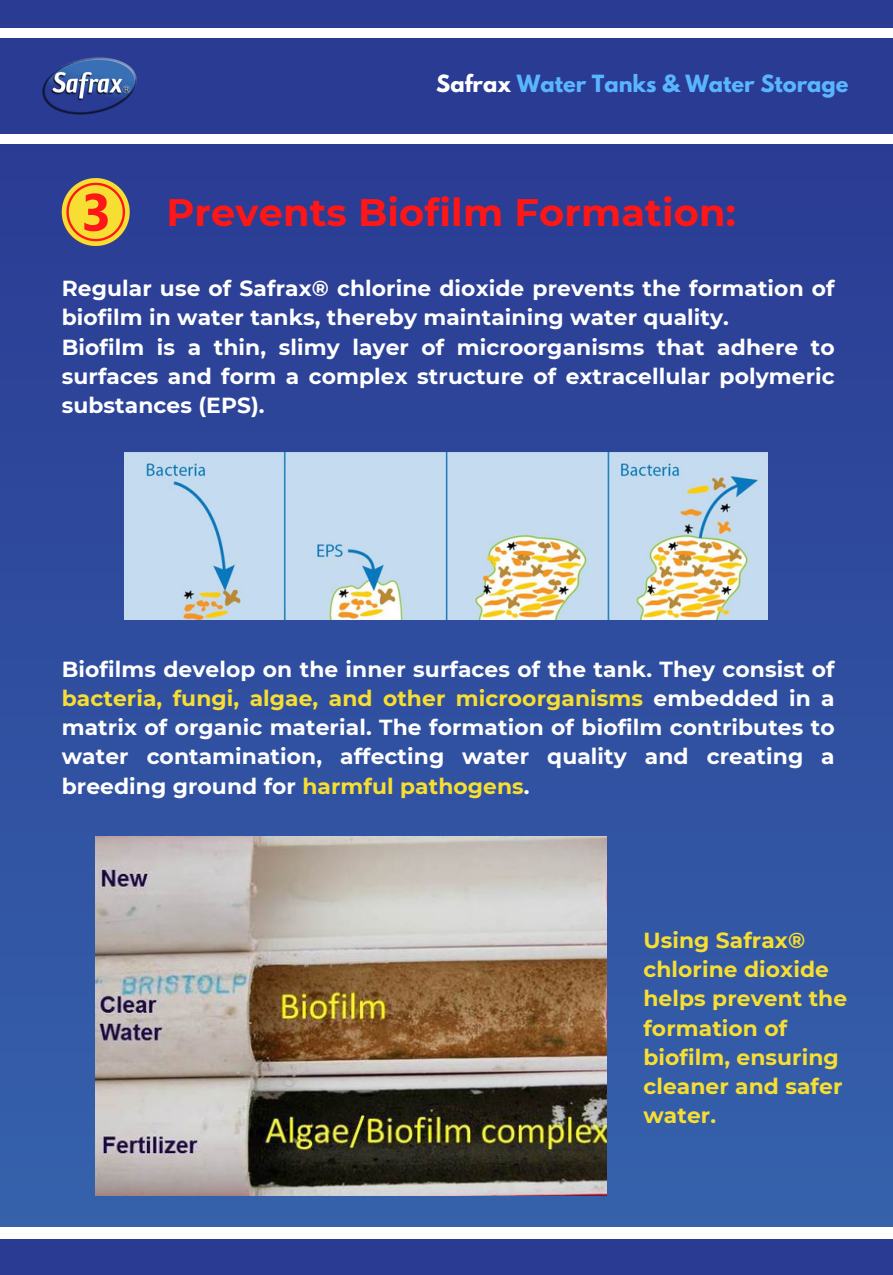
<style>
.page{position:relative;width:893px;height:1275px;background:#fff}
.page>*{position:absolute;margin:0;border:0;box-sizing:border-box;transform-origin:0 0}
.t1{font:700 38.25px "Montserrat";letter-spacing:.005em;color:#ff1616}
.t2{font:700 21.75px/29.2px "Montserrat";letter-spacing:.005em;color:#fff;text-align:justify}
.t3{font:700 21.75px/29.2px "Montserrat";letter-spacing:.005em;color:#f7de32}
.t4{font:700 21px "League Spartan";color:#5ab5ff}
.s1{color:#fff}
.s2{color:#f7de32}
</style>
<div class="page">
<div style="left:0;top:1239px;width:892px;height:36px;background:#2a3b93"></div>
<div style="left:0;top:0;width:892px;height:28px;background:#2a3b93"></div>
<div style="left:0;top:39px;width:892px;height:94px;background:#2a3b93"></div>
<div style="left:0;top:145px;width:892px;height:1081px;background:linear-gradient(to bottom,#2a3c94,#3762ab)"></div>
<img style="left:42px;top:57px;width:95px;height:58px">
<svg style="left:62px;top:178px;width:67px;height:68px;background:#cf9440"></svg>
<img style="left:125px;top:453px;width:642px;height:166px">
<img style="left:96px;top:836px;width:510px;height:359px">
<p class="t4" style="left:436px;top:73px;width:413px"><span class="s1">Safrax</span> Water Tanks &amp; Water Storage</p>
<p class="t1" style="left:166px;top:189px;width:570px">Prevents Biofilm Formation:</p>
<p class="t2" style="left:62px;top:274px;width:774px">Regular use of Safrax® chlorine dioxide prevents the formation of biofilm in water tanks, thereby maintaining water quality.</p>
<p class="t2" style="left:62px;top:332px;width:774px">Biofilm is a thin, slimy layer of microorganisms that adhere to surfaces and form a complex structure of extracellular polymeric substances (EPS).</p>
<p class="t2" style="left:62px;top:654px;width:774px">Biofilms develop on the inner surfaces of the tank. They consist of <span class="s2">bacteria, fungi, algae, and other microorganisms</span> embedded in a matrix of organic material. The formation of biofilm contributes to water contamination, affecting water quality and creating a breeding ground for <span class="s2">harmful pathogens</span>.</p>
<h1 class="t3" style="left:643px;top:925px;width:205px">Using Safrax® chlorine dioxide helps prevent the formation of biofilm, ensuring cleaner and safer water.</h1>
</div>
